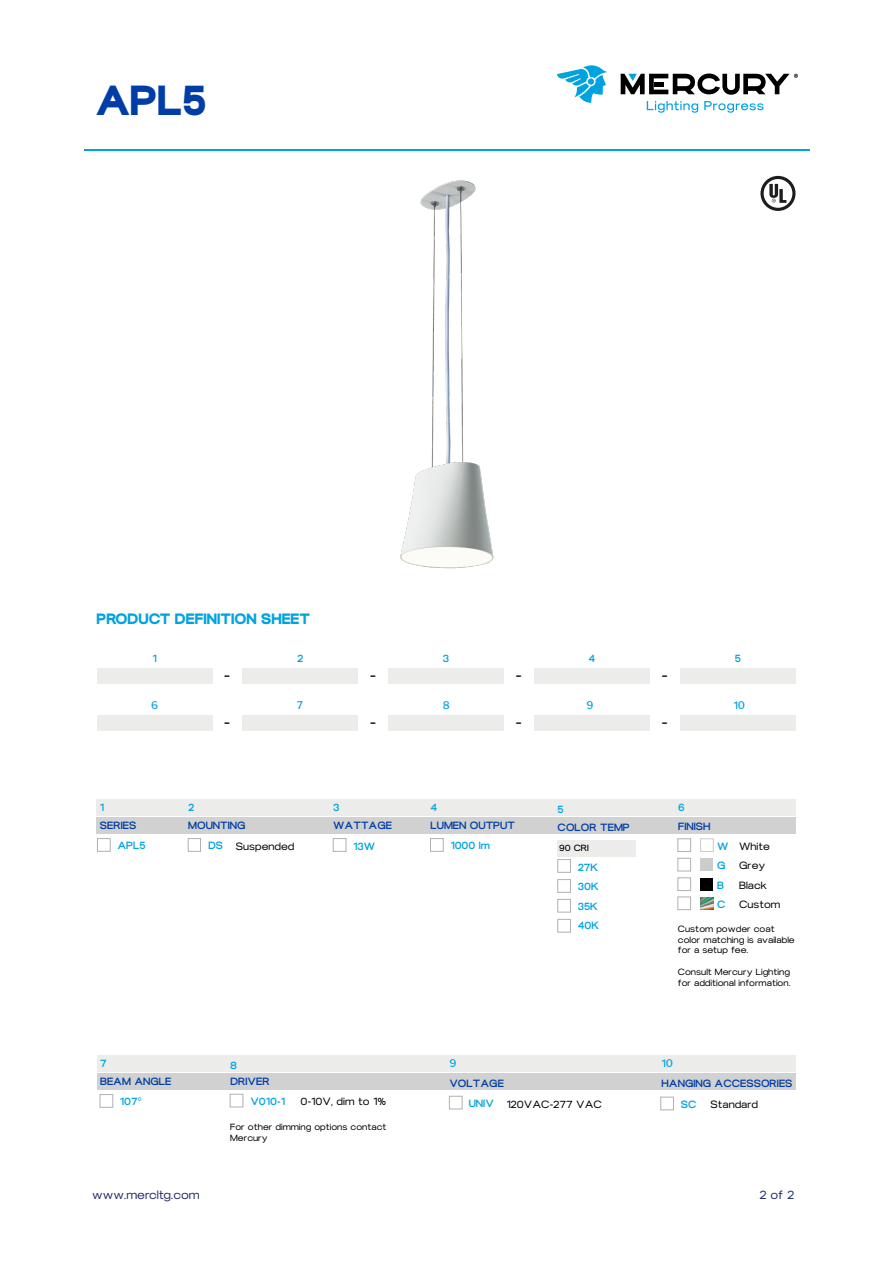
<style>
.page{position:relative;width:893px;height:1263px;background:#fff}
.page>*{position:absolute;margin:0;border:0;box-sizing:border-box;transform-origin:0 0}
.t1{font:800 42px "Blauer Nue";color:#003da6}
.t2{font:800 15px "Blauer Nue";color:#00a3e0}
.t3{font:13.5px "Blauer Nue";color:#000;scale:1.42 1}
.t4{font:300 12px "Blauer Nue";letter-spacing:-.005em;color:#29306e}
.t5{font:300 10.5px/19.8px "Blauer Nue";color:#000}
.t6{font:500 10.5px/19.2px "Blauer Nue";color:#003da6}
.t7{font:500 10.5px/19.5px "Blauer Nue";color:#00a3e0;text-align:justify}
.t8{font:500 10.5px "Libre Franklin";color:#00a3e0}
.t9{font:300 9px/10.8px "Blauer Nue";color:#000}
.t10{font:9px "Blauer Nue";color:#000}
.s1{font-family:"Libre Franklin"}
.s2{font-weight:500;color:#003da6}
.s3{font-weight:500;color:#00a3e0}
.s4{color:#00a3e0}
.s5{font-family:"Libre Franklin";color:#00a3e0}
</style>
<div class="page">
<div style="left:97px;top:668px;width:115px;height:16px;background:#ececeb"></div>
<div style="left:243px;top:668px;width:115px;height:16px;background:#ececeb"></div>
<div style="left:388px;top:668px;width:116px;height:16px;background:#ececeb"></div>
<div style="left:534px;top:668px;width:116px;height:16px;background:#ececeb"></div>
<div style="left:680px;top:668px;width:116px;height:16px;background:#ececeb"></div>
<div style="left:97px;top:715px;width:115px;height:16px;background:#ececeb"></div>
<div style="left:243px;top:715px;width:115px;height:16px;background:#ececeb"></div>
<div style="left:388px;top:715px;width:116px;height:16px;background:#ececeb"></div>
<div style="left:534px;top:715px;width:116px;height:16px;background:#ececeb"></div>
<div style="left:680px;top:715px;width:116px;height:16px;background:#ececeb"></div>
<hr style="left:84px;top:149px;width:725px;height:2px;background:#00a3e0">
<div style="left:97px;top:817px;width:699px;height:17px;background:#d1d1d1"></div>
<div style="left:97px;top:799px;width:699px;height:16px;background:#ececeb"></div>
<div style="left:97px;top:838px;width:14px;height:14px;border:1px solid #b1b1b1"></div>
<div style="left:430px;top:838px;width:14px;height:14px;border:1px solid #b1b1b1"></div>
<div style="left:333px;top:838px;width:13px;height:14px;border:1px solid #b1b1b1"></div>
<div style="left:557px;top:859px;width:14px;height:14px;border:1px solid #b1b1b1"></div>
<div style="left:557px;top:879px;width:14px;height:14px;border:1px solid #b1b1b1"></div>
<div style="left:557px;top:899px;width:14px;height:13px;border:1px solid #b1b1b1"></div>
<div style="left:557px;top:919px;width:14px;height:13px;border:1px solid #b1b1b1"></div>
<div style="left:557px;top:840px;width:79px;height:16px;background:#ececeb"></div>
<div style="left:678px;top:838px;width:13px;height:14px;border:1px solid #b1b1b1"></div>
<div style="left:678px;top:858px;width:13px;height:13px;border:1px solid #b1b1b1"></div>
<div style="left:700px;top:838px;width:14px;height:14px;border:1px solid #ccc"></div>
<div style="left:701px;top:859px;width:12px;height:12px;background:#ccc"></div>
<div style="left:678px;top:877px;width:13px;height:14px;border:1px solid #b1b1b1"></div>
<div style="left:701px;top:878px;width:12px;height:12px;background:#000"></div>
<div style="left:678px;top:897px;width:13px;height:13px;border:1px solid #b1b1b1"></div>
<svg style="left:701px;top:897px;width:12px;height:12px"></svg>
<div style="left:188px;top:838px;width:13px;height:14px;border:1px solid #b1b1b1"></div>
<div style="left:97px;top:1073px;width:699px;height:17px;background:#d1d1d1"></div>
<div style="left:97px;top:1055px;width:699px;height:17px;background:#ececeb"></div>
<div style="left:449px;top:1096px;width:13px;height:13px;border:1px solid #b1b1b1"></div>
<div style="left:230px;top:1094px;width:13px;height:13px;border:1px solid #b1b1b1"></div>
<div style="left:100px;top:1094px;width:13px;height:13px;border:1px solid #b1b1b1"></div>
<div style="left:660px;top:1097px;width:14px;height:13px;border:1px solid #b1b1b1"></div>
<img style="left:400px;top:180px;width:94px;height:389px">
<svg style="left:760px;top:176px;width:36px;height:35px"></svg>
<svg style="left:647px;top:101px;width:51px;height:12px"></svg>
<svg style="left:704px;top:101px;width:59px;height:12px"></svg>
<svg style="left:621px;top:74px;width:177px;height:21px"></svg>
<svg style="left:557px;top:65px;width:50px;height:38px"></svg>
<h1 class="t1" style="left:95px;top:76px;width:113px">APL5</h1>
<h2 class="t2" style="left:97px;top:610px;width:215px">PRODUCT DEFINITION SHEET</h2>
<p class="t7" style="left:152px;top:648px;width:6px">1</p>
<p class="t7" style="left:297px;top:648px;width:8px">2</p>
<p class="t7" style="left:443px;top:648px;width:8px">3</p>
<p class="t7" style="left:589px;top:648px;width:8px">4</p>
<p class="t7" style="left:735px;top:648px;width:8px">5</p>
<h3 class="t3" style="left:224px;top:667px;width:6px">-</h3>
<h3 class="t3" style="left:370px;top:667px;width:6px">-</h3>
<h3 class="t3" style="left:516px;top:667px;width:6px">-</h3>
<h3 class="t3" style="left:661px;top:667px;width:6px">-</h3>
<p class="t8" style="left:151px;top:699px;width:9px">6</p>
<p class="t8" style="left:297px;top:699px;width:8px">7</p>
<p class="t8" style="left:443px;top:699px;width:9px">8</p>
<p class="t8" style="left:586px;top:699px;width:8px">9</p>
<p class="t7" style="left:733px;top:695px;width:13px">1<span class="s1">0</span></p>
<h3 class="t3" style="left:224px;top:715px;width:6px">-</h3>
<h3 class="t3" style="left:370px;top:715px;width:6px">-</h3>
<h3 class="t3" style="left:516px;top:715px;width:6px">-</h3>
<h3 class="t3" style="left:661px;top:715px;width:6px">-</h3>
<p class="t7" style="left:100px;top:798px;width:6px">1</p>
<p class="t6" style="left:100px;top:816px;width:38px">SERIES</p>
<p class="t7" style="left:117px;top:836px;width:30px">APL5</p>
<p class="t7" style="left:188px;top:798px;width:8px">2</p>
<p class="t5" style="left:208px;top:815px;width:88px;line-height:20.2px;text-indent:-20px"><span class="s2">MOUNTING<br></span><span class="s3">DS</span> Suspended</p>
<p class="t7" style="left:333px;top:798px;width:8px">3</p>
<p class="t6" style="left:333px;top:816px;width:60px">WATTAGE</p>
<p class="t7" style="left:353px;top:836px;width:24px">13W</p>
<p class="t7" style="left:100px;top:1054px;width:8px">7</p>
<p class="t6" style="left:100px;top:1072px;width:73px">BEAM ANGLE</p>
<p class="t7" style="left:120px;top:1092px;width:23px">107º</p>
<p class="t7" style="left:230px;top:1055px;width:8px">8</p>
<p class="t6" style="left:230px;top:1072px;width:41px">DRIVER</p>
<p class="t7" style="left:250px;top:1092px;width:36px">V010-1</p>
<p class="t5" style="left:301px;top:1091px;width:87px">0-10V, dim to 1%</p>
<p class="t9" style="left:230px;top:1121px;width:158px">For other dimming options contact<br>Mercury</p>
<p class="t7" style="left:430px;top:798px;width:8px">4</p>
<p class="t6" style="left:430px;top:816px;width:86px">LUMEN OUTPUT</p>
<p class="t7" style="left:450px;top:836px;width:41px">1000 lm</p>
<p class="t7" style="left:558px;top:799px;width:8px">5</p>
<p class="t6" style="left:558px;top:818px;width:74px">COLOR TEMP</p>
<p class="t7" style="left:578px;top:857px;width:23px">27K 30K 35K 40K</p>
<p class="t10" style="left:559px;top:843px;width:31px">90 CRI</p>
<p class="t8" style="left:449px;top:1057px;width:8px">9</p>
<p class="t5" style="left:469px;top:1072px;width:135px;line-height:21.1px;text-indent:-19px"><span class="s2">VOLTAGE<br></span><span class="s3">UNIV</span> 120VAC-277 VAC</p>
<p class="t7" style="left:678px;top:798px;width:8px">6</p>
<p class="t6" style="left:678px;top:816px;width:34px">FINISH</p>
<p class="t5" style="left:717px;top:836px;width:54px"><span class="s3">W</span> White<br><span class="s3">G</span></p>
<p class="t5" style="left:739px;top:855px;width:28px">Grey</p>
<p class="t7" style="left:717px;top:875px;width:8px">B</p>
<p class="t5" style="left:739px;top:875px;width:30px">Black</p>
<p class="t7" style="left:717px;top:894px;width:10px">C</p>
<p class="t5" style="left:739px;top:894px;width:43px">Custom</p>
<p class="t9" style="left:678px;top:923px;width:118px">Custom powder coat color matching is available for a setup fee.</p>
<p class="t9" style="left:678px;top:966px;width:114px">Consult Mercury Lighting for additional information.</p>
<p class="t6" style="left:662px;top:1054px;width:132px"><span class="s4">1</span><span class="s5">0<br></span>HANGING ACCESSORIES</p>
<p class="t7" style="left:681px;top:1094px;width:17px">SC</p>
<p class="t5" style="left:711px;top:1094px;width:49px">Standard</p>
<h3 class="t4" style="left:92px;top:1187px;width:109px">www.mercltg.com</h3>
<h3 class="t4" style="left:759px;top:1187px;width:36px">2 of 2</h3>
</div>
